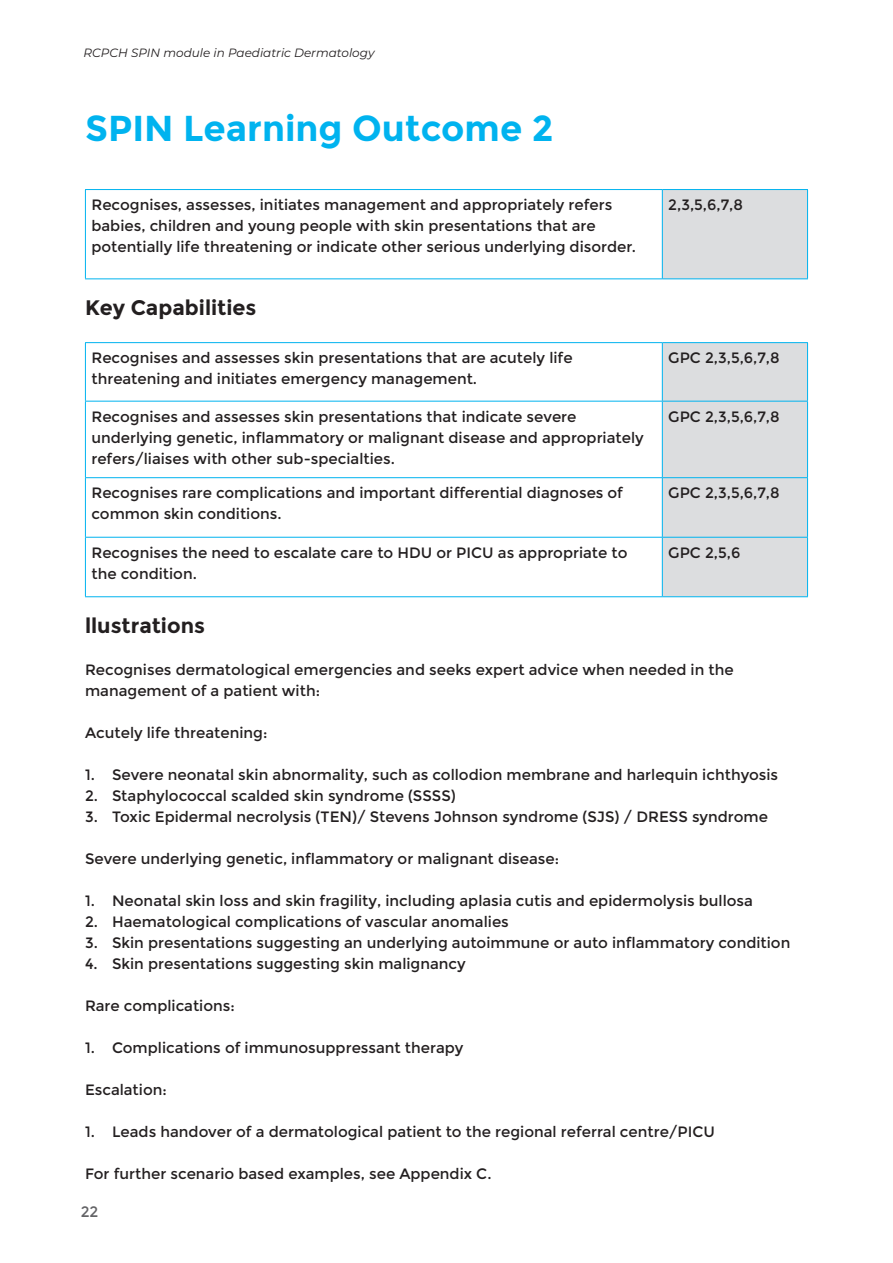
<style>
.page{position:relative;width:893px;height:1263px;background:#fff}
.page>*{position:absolute;margin:0;border:0;box-sizing:border-box;transform-origin:0 0}
.t1{font:700 36px "Montserrat";color:#00b3ef}
.t2{font:700 21px "Montserrat";color:#231f20}
.t3{font:15px/21px "Montserrat";color:#231f20}
.t4{font:15px "Montserrat";color:#636366}
.t5{font:italic 12px "Montserrat";color:#231f20}
</style>
<div class="page">
<div style="left:662px;top:190px;width:145px;height:89px;background:#dcdddf"></div>
<hr style="left:85px;top:189px;width:577px;height:1px;background:#00b3ef">
<hr style="left:85px;top:190px;width:1px;height:88px;background:#00b3ef">
<hr style="left:662px;top:189px;width:146px;height:1px;background:#00b3ef">
<hr style="left:662px;top:190px;width:1px;height:88px;background:#00b3ef">
<hr style="left:807px;top:190px;width:1px;height:88px;background:#00b3ef">
<hr style="left:85px;top:278px;width:577px;height:1px;background:#00b3ef">
<hr style="left:662px;top:278px;width:146px;height:1px;background:#00b3ef">
<div style="left:663px;top:343px;width:144px;height:253px;background:#dcdddf"></div>
<hr style="left:85px;top:342px;width:577px;height:1px;background:#00b3ef">
<hr style="left:85px;top:343px;width:1px;height:58px;background:#00b3ef">
<hr style="left:662px;top:342px;width:146px;height:1px;background:#00b3ef">
<hr style="left:662px;top:343px;width:1px;height:58px;background:#00b3ef">
<hr style="left:807px;top:343px;width:1px;height:58px;background:#00b3ef">
<hr style="left:85px;top:401px;width:577px;height:1px;background:#00b3ef">
<hr style="left:85px;top:401px;width:1px;height:76px;background:#00b3ef">
<hr style="left:662px;top:401px;width:146px;height:1px;background:#00b3ef">
<hr style="left:662px;top:401px;width:1px;height:76px;background:#00b3ef">
<hr style="left:807px;top:401px;width:1px;height:76px;background:#00b3ef">
<hr style="left:85px;top:477px;width:577px;height:1px;background:#00b3ef">
<hr style="left:85px;top:478px;width:1px;height:59px;background:#00b3ef">
<hr style="left:662px;top:477px;width:146px;height:1px;background:#00b3ef">
<hr style="left:662px;top:478px;width:1px;height:59px;background:#00b3ef">
<hr style="left:807px;top:478px;width:1px;height:59px;background:#00b3ef">
<hr style="left:85px;top:537px;width:577px;height:1px;background:#00b3ef">
<hr style="left:85px;top:538px;width:1px;height:58px;background:#00b3ef">
<hr style="left:662px;top:537px;width:146px;height:1px;background:#00b3ef">
<hr style="left:662px;top:538px;width:1px;height:58px;background:#00b3ef">
<hr style="left:807px;top:538px;width:1px;height:58px;background:#00b3ef">
<hr style="left:85px;top:596px;width:577px;height:1px;background:#00b3ef">
<hr style="left:662px;top:596px;width:146px;height:1px;background:#00b3ef">
<p class="t5" style="left:84px;top:44px;width:292px">RCPCH SPIN module in Paediatric Dermatology</p>
<p class="t1" style="left:85px;top:107px;width:470px">SPIN Learning Outcome 2</p>
<p class="t3" style="left:91px;top:194px;width:546px">Recognises, assesses, initiates management and appropriately refers babies, children and young people with skin presentations that are potentially life threatening or indicate other serious underlying disorder.</p>
<p class="t3" style="left:668px;top:194px;width:76px">2,3,5,6,7,8</p>
<p class="t2" style="left:85px;top:295px;width:173px">Key Capabilities</p>
<p class="t3" style="left:91px;top:347px;width:483px">Recognises and assesses skin presentations that are acutely life threatening and initiates emergency management.</p>
<p class="t3" style="left:668px;top:347px;width:113px">GPC 2,3,5,6,7,8</p>
<p class="t3" style="left:91px;top:406px;width:554px">Recognises and assesses skin presentations that indicate severe underlying genetic, inflammatory or malignant disease and appropriately refers/liaises with other sub-specialties.</p>
<p class="t3" style="left:668px;top:406px;width:113px">GPC 2,3,5,6,7,8</p>
<p class="t3" style="left:91px;top:483px;width:533px">Recognises rare complications and important differential diagnoses of common skin conditions.</p>
<p class="t3" style="left:668px;top:483px;width:113px">GPC 2,3,5,6,7,8</p>
<p class="t3" style="left:91px;top:542px;width:538px;line-height:21.6px">Recognises the need to escalate care to HDU or PICU as appropriate to the condition.</p>
<p class="t3" style="left:668px;top:542px;width:74px">GPC 2,5,6</p>
<p class="t2" style="left:85px;top:613px;width:121px">llustrations</p>
<p class="t3" style="left:85px;top:659px;width:650px">Recognises dermatological emergencies and seeks expert advice when needed in the management of a patient with:</p>
<p class="t3" style="left:85px;top:722px;width:184px">Acutely life threatening:</p>
<p class="t3" style="left:85px;top:764px;width:695px">1. Severe neonatal skin abnormality, such as collodion membrane and harlequin ichthyosis</p>
<p class="t3" style="left:85px;top:785px;width:372px">2. Staphylococcal scalded skin syndrome (SSSS)</p>
<p class="t3" style="left:85px;top:806px;width:684px">3. Toxic Epidermal necrolysis (TEN)/ Stevens Johnson syndrome (SJS) / DRESS syndrome</p>
<p class="t3" style="left:85px;top:848px;width:476px">Severe underlying genetic, inflammatory or malignant disease:</p>
<p class="t3" style="left:85px;top:890px;width:669px">1. Neonatal skin loss and skin fragility, including aplasia cutis and epidermolysis bullosa</p>
<p class="t3" style="left:85px;top:911px;width:425px">2. Haematological complications of vascular anomalies</p>
<p class="t3" style="left:85px;top:932px;width:707px">3. Skin presentations suggesting an underlying autoimmune or auto inflammatory condition</p>
<p class="t3" style="left:85px;top:953px;width:382px">4. Skin presentations suggesting skin malignancy</p>
<p class="t3" style="left:85px;top:995px;width:151px">Rare complications:</p>
<p class="t3" style="left:85px;top:1037px;width:380px">1. Complications of immunosuppressant therapy</p>
<p class="t3" style="left:85px;top:1079px;width:83px">Escalation:</p>
<p class="t3" style="left:85px;top:1121px;width:631px">1. Leads handover of a dermatological patient to the regional referral centre/PICU</p>
<p class="t3" style="left:85px;top:1163px;width:408px">For further scenario based examples, see Appendix C.</p>
<p class="t4" style="left:81px;top:1202px;width:19px">22</p>
</div>
